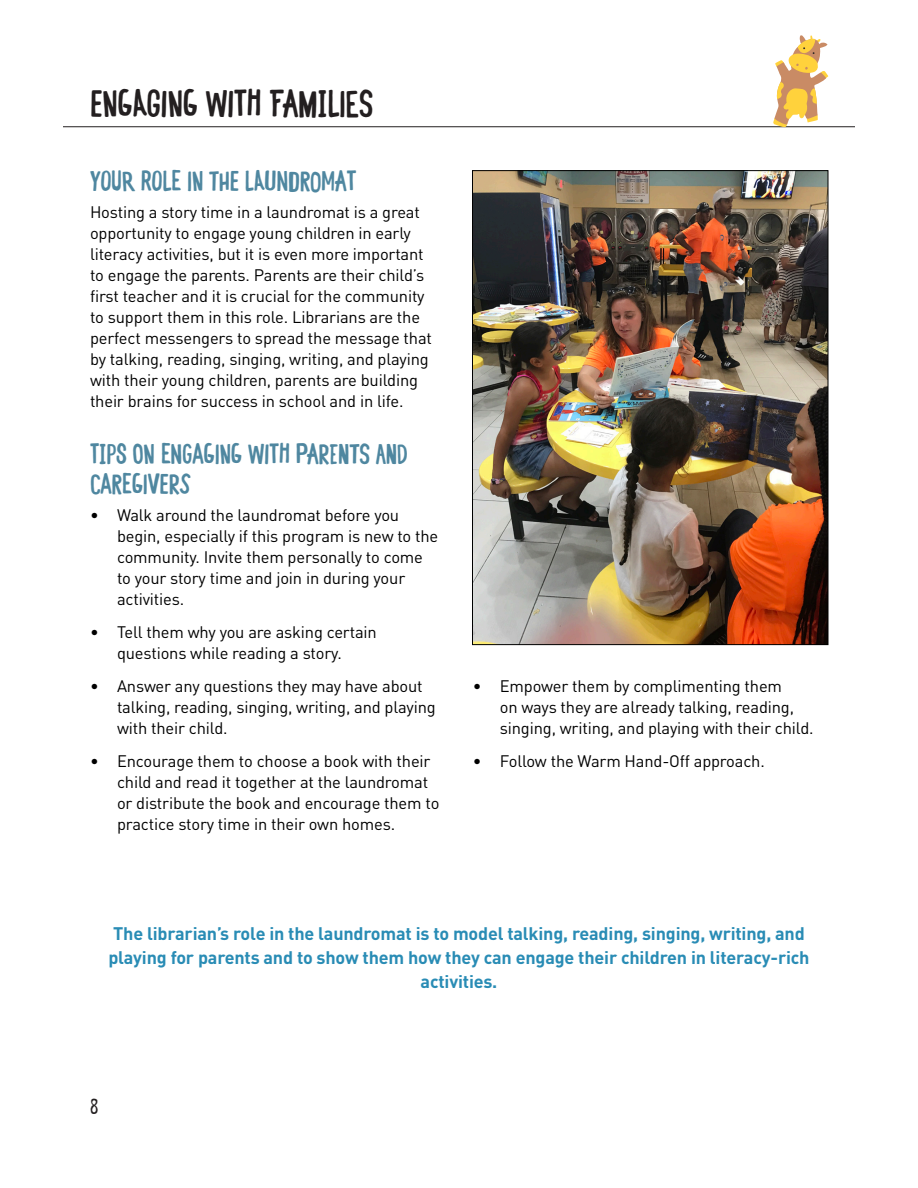
<style>
.page{position:relative;width:918px;height:1188px;background:#fff}
.page>*{position:absolute;margin:0;border:0;box-sizing:border-box;transform-origin:0 0}
.t1{font:36px "TRS Hand F Bold";letter-spacing:-.01em;color:#231f20}
.t2{font:27px/30px "TRS Hand F Bold";letter-spacing:-.01em;color:#4f87a0}
.t3{font:21px "TRS Hand F Regular";color:#231f20}
.t4{font:700 18px/24px "DINOT";letter-spacing:-.01em;color:#298cb5;text-align:center}
.t5{font:16.5px/21px "DINOT";letter-spacing:-.01em;color:#000}
</style>
<div class="page">
<hr style="left:63px;top:126px;width:792px;height:1px;background:#231f20">
<img style="left:474px;top:172px;width:352px;height:471px">
<svg style="left:773px;top:35px;width:55px;height:93px"></svg>
<p class="t1" style="left:90px;top:82px;width:285px">ENGAGING WITH FAMILIES</p>
<p class="t2" style="left:90px;top:164px;width:268px">YOUR ROLE IN THE LAUNDROMAT</p>
<p class="t5" style="left:90px;top:201px;width:344px">Hosting a story time in a laundromat is a great opportunity to engage young children in early literacy activities, but it is even more important to engage the parents. Parents are their child’s first teacher and it is crucial for the community to support them in this role. Librarians are the perfect messengers to spread the message that by talking, reading, singing, writing, and playing with their young children, parents are building their brains for success in school and in life.</p>
<p class="t2" style="left:90px;top:437px;width:320px">TIPS ON ENGAGING WITH PARENTS AND<br>CAREGIVERS</p>
<p class="t5" style="left:117px;top:504px;width:323px;text-indent:-27px">• Walk around the laundromat before you begin, especially if this program is new to the community. Invite them personally to come to your story time and join in during your activities.</p>
<p class="t5" style="left:90px;top:621px;width:288px;text-align:center">• Tell them why you are asking certain questions while reading a story.</p>
<p class="t5" style="left:117px;top:675px;width:320px;text-indent:-27px">• Answer any questions they may have about talking, reading, singing, writing, and playing with their child.</p>
<p class="t5" style="left:117px;top:750px;width:324px;text-indent:-27px">• Encourage them to choose a book with their child and read it together at the laundromat or distribute the book and encourage them to practice story time in their own homes.</p>
<p class="t5" style="left:500px;top:675px;width:315px;text-indent:-27px">• Empower them by complimenting them<br>on ways they are already talking, reading, singing, writing, and playing with their child.</p>
<p class="t5" style="left:473px;top:750px;width:293px">• Follow the Warm Hand-Off approach.</p>
<p class="t4" style="left:108px;top:921px;width:703px">The librarian’s role in the laundromat is to model talking, reading, singing, writing, and playing for parents and to show them how they can engage their children in literacy-rich activities.</p>
<p class="t3" style="left:90px;top:1093px;width:10px">8</p>
</div>
